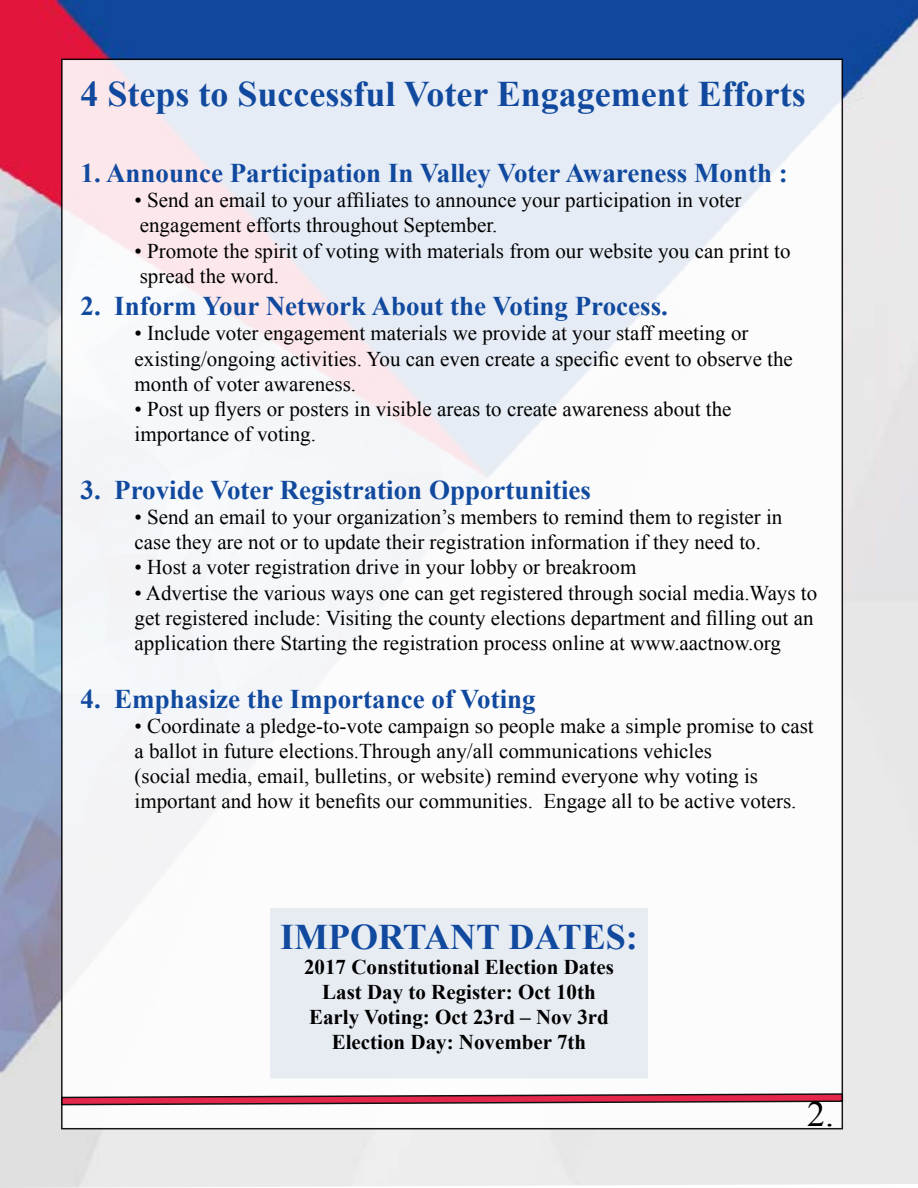
<style>
.page{position:relative;width:918px;height:1188px;background:#fff}
.page>*{position:absolute;margin:0;border:0;box-sizing:border-box;transform-origin:0 0}
.t1{font:700 36px "Times New Roman";color:#10499e}
.t2{font:36px "Times New Roman";color:#000}
.t3{font:700 27px "Times New Roman";color:#10499e}
.t4{font:21px/25.2px "Times New Roman";color:#000}
.t5{font:700 21px/25.2px "Times New Roman";color:#000;text-align:center}
</style>
<div class="page">
<img style="left:0;top:0;width:918px;height:1188px">
<div style="left:62px;top:59px;width:780px;height:1070px;background:linear-gradient(to bottom,#edeef5,#fffffe)"></div>
<div style="left:270px;top:908px;width:378px;height:171px;background:#e7ecf3"></div>
<svg style="left:60px;top:1093px;width:784px;height:13px"></svg>
<h1 class="t1" style="left:81px;top:70px;width:727px">4 Steps to Successful Voter Engagement Efforts</h1>
<p class="t3" style="left:81px;top:154px;width:709px">1. Announce Participation In Valley Voter Awareness Month :</p>
<p class="t4" style="left:135px;top:187px;width:608px">• Send an email to your affiliates to announce your participation in voter engagement efforts throughout September.</p>
<p class="t4" style="left:135px;top:238px;width:657px">• Promote the spirit of voting with materials from our website you can print to spread the word.</p>
<p class="t3" style="left:81px;top:288px;width:589px">2. Inform Your Network About the Voting Process.</p>
<p class="t4" style="left:135px;top:321px;width:660px">• Include voter engagement materials we provide at your staff meeting or existing/ongoing activities. You can even create a specific event to observe the month of voter awareness.</p>
<p class="t4" style="left:135px;top:396px;width:598px">• Post up flyers or posters in visible areas to create awareness about the importance of voting.</p>
<p class="t3" style="left:81px;top:471px;width:512px">3. Provide Voter Registration Opportunities</p>
<p class="t4" style="left:135px;top:504px;width:649px">• Send an email to your organization’s members to remind them to register in case they are not or to update their registration information if they need to.</p>
<p class="t4" style="left:135px;top:555px;width:503px">• Host a voter registration drive in your lobby or breakroom</p>
<p class="t4" style="left:135px;top:580px;width:684px">• Advertise the various ways one can get registered through social media.Ways to get registered include: Visiting the county elections department and filling out an application there Starting the registration process online at www.aactnow.org</p>
<p class="t3" style="left:81px;top:680px;width:457px">4. Emphasize the Importance of Voting</p>
<p class="t4" style="left:135px;top:713px;width:681px">• Coordinate a pledge-to-vote campaign so people make a simple promise to cast a ballot in future elections.Through any/all communications vehicles<br>(social media, email, bulletins, or website) remind everyone why voting is important and how it benefits our communities. Engage all to be active voters.</p>
<h1 class="t1" style="left:280px;top:912px;width:359px">IMPORTANT DATES:</h1>
<p class="t5" style="left:304px;top:954px;width:311px">2017 Constitutional Election Dates<br>Last Day to Register: Oct 10th<br>Early Voting: Oct 23rd – Nov 3rd<br>Election Day: November 7th</p>
<h1 class="t2" style="left:807px;top:1089px;width:28px">2.</h1>
</div>
